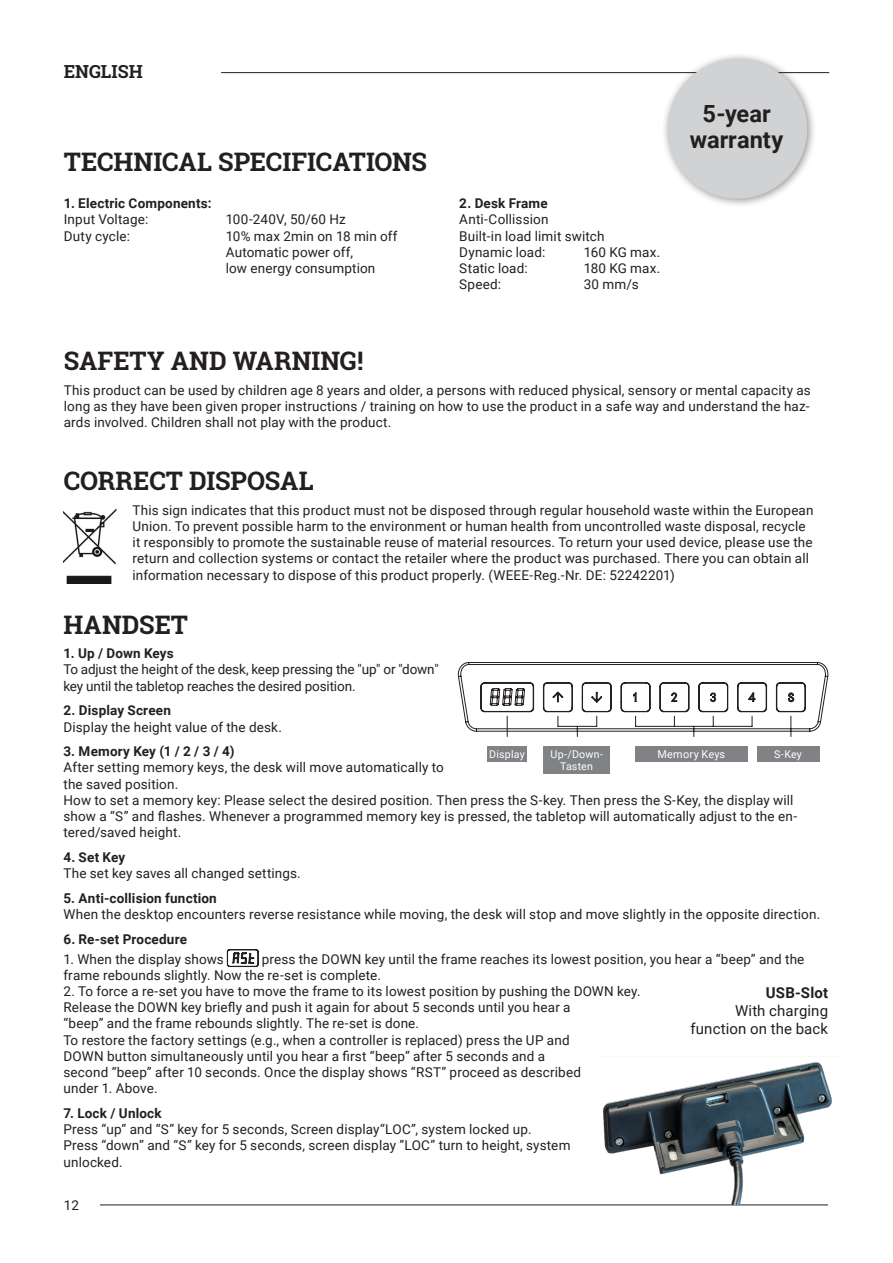
<style>
.page{position:relative;width:893px;height:1263px;background:#fff}
.page>*{position:absolute;margin:0;border:0;box-sizing:border-box;transform-origin:0 0}
.t1{font:700 25.5px "Roboto Slab";color:#231f20}
.t2{font:700 23.7px/26.1px "Roboto";color:#231f20;text-align:center}
.t3{font:700 18px "Roboto Slab";color:#231f20}
.t4{font:15px/18px "Roboto";letter-spacing:.005em;color:#231f20;text-align:right}
.t5{font:700 15px "Roboto";letter-spacing:.01em;color:#231f20}
.t6{font:13.5px/16.2px "Roboto";letter-spacing:.01em;color:#231f20}
.t7{font:700 13.5px "Roboto";letter-spacing:.015em;color:#231f20}
.t8{font:13.5px/16.2px "Roboto";letter-spacing:-.01em;color:#231f20}
.t9{font:10.95px "Roboto";letter-spacing:.02em;color:#fff}
.t10{font:10.65px "Roboto";letter-spacing:.015em;color:#fff}
</style>
<div class="page">
<hr style="left:100px;top:1204px;width:728px;height:1px;background:#231f20">
<hr style="left:221px;top:72px;width:608px;height:1px;background:#231f20">
<img style="left:597px;top:1062px;width:235px;height:143px">
<svg style="left:227px;top:949px;width:31px;height:18px"></svg>
<svg style="left:458px;top:662px;width:371px;height:75px"></svg>
<div style="left:487px;top:746px;width:40px;height:16px;background:#808285"></div>
<div style="left:757px;top:746px;width:62px;height:16px;background:#808285"></div>
<div style="left:635px;top:746px;width:113px;height:16px;background:#808285"></div>
<div style="left:543px;top:746px;width:67px;height:28px;background:#808285"></div>
<img style="left:64px;top:508px;width:53px;height:75px">
<div style="left:661px;top:52px;width:156px;height:156px;background:#231f20;opacity:.5"></div>
<div style="left:668px;top:59px;width:139px;height:140px;background:#d1d2d4;border-radius:50%"></div>
<h3 class="t3" style="left:64px;top:60px;width:80px">ENGLISH</h3>
<h1 class="t1" style="left:64px;top:145px;width:365px">TECHNICAL SPECIFICATIONS</h1>
<p class="t7" style="left:64px;top:194px;width:149px">1. Electric Components:</p>
<p class="t6" style="left:64px;top:211px;width:86px">Input Voltage:</p>
<p class="t6" style="left:226px;top:211px;width:122px">100-240V, 50/60 Hz</p>
<p class="t6" style="left:64px;top:227px;width:68px">Duty cycle:</p>
<p class="t6" style="left:226px;top:227px;width:173px">10% max 2min on 18 min off<br>Automatic power off,<br>low energy consumption</p>
<p class="t7" style="left:459px;top:194px;width:90px">2. Desk Frame</p>
<p class="t6" style="left:459px;top:211px;width:147px">Anti-Collission<br>Built-in load limit switch<br>Dynamic load:</p>
<p class="t6" style="left:584px;top:243px;width:78px">160 KG max.</p>
<p class="t6" style="left:459px;top:260px;width:70px">Static load:</p>
<p class="t6" style="left:584px;top:260px;width:78px">180 KG max.</p>
<p class="t6" style="left:459px;top:276px;width:43px">Speed:</p>
<p class="t6" style="left:584px;top:276px;width:56px">30 mm/s</p>
<h2 class="t2" style="left:690px;top:100px;width:95px">5-year warranty</h2>
<h1 class="t1" style="left:64px;top:344px;width:301px">SAFETY AND WARNING!</h1>
<p class="t6" style="left:64px;top:382px;width:748px;text-align:justify">This product can be used by children age 8 years and older, a persons with reduced physical, sensory or mental capacity as long as they have been given proper instructions / training on how to use the product in a safe way and understand the haz&shy;ards involved. Children shall not play with the product.</p>
<h1 class="t1" style="left:64px;top:463px;width:251px">CORRECT DISPOSAL</h1>
<p class="t6" style="left:133px;top:501px;width:682px">This sign indicates that this product must not be disposed through regular household waste within the European Union. To prevent possible harm to the environment or human health from uncontrolled waste disposal, recycle it responsibly to promote the sustainable reuse of material resources. To return your used device, please use the return and collection systems or contact the retailer where the product was purchased. There you can obtain all information necessary to dispose of this product properly. (WEEE-Reg.-Nr. DE: 52242201)</p>
<h1 class="t1" style="left:64px;top:607px;width:126px">HANDSET</h1>
<p class="t7" style="left:64px;top:644px;width:112px">1. Up / Down Keys</p>
<p class="t8" style="left:64px;top:661px;width:377px">To adjust the height of the desk, keep pressing the "up" or "down" key until the tabletop reaches the desired position.</p>
<p class="t7" style="left:64px;top:701px;width:109px">2. Display Screen</p>
<p class="t6" style="left:64px;top:718px;width:220px">Display the height value of the desk.</p>
<p class="t7" style="left:64px;top:742px;width:173px">3. Memory Key (1 / 2 / 3 / 4)</p>
<p class="t6" style="left:64px;top:759px;width:735px">After setting memory keys, the desk will move automatically to<br>the saved position.<br>How to set a memory key: Please select the desired position. Then press the S-key. Then press the S-Key, the display will show a “S” and flashes. Whenever a programmed memory key is pressed, the tabletop will automatically adjust to the en&shy;tered/saved height.</p>
<p class="t7" style="left:64px;top:848px;width:63px">4. Set Key</p>
<p class="t6" style="left:64px;top:865px;width:239px">The set key saves all changed settings.</p>
<p class="t7" style="left:64px;top:888px;width:155px">5. Anti-collision function</p>
<p class="t6" style="left:64px;top:906px;width:758px">When the desktop encounters reverse resistance while moving, the desk will stop and move slightly in the opposite direction.</p>
<p class="t7" style="left:64px;top:929px;width:125px">6. Re-set Procedure</p>
<p class="t6" style="left:64px;top:950px;width:162px">1. When the display shows</p>
<p class="t10" style="left:489px;top:747px;width:37px">Display</p>
<p class="t10" style="left:550px;top:746px;width:54px">Up-/Down-</p>
<p class="t9" style="left:657px;top:746px;width:69px">Memory Keys</p>
<p class="t10" style="left:774px;top:747px;width:29px">S-Key</p>
<p class="t10" style="left:560px;top:759px;width:34px">Tasten</p>
<p class="t6" style="left:64px;top:950px;width:742px;text-indent:198px">press the DOWN key until the frame reaches its lowest position, you hear a “beep” and the frame rebounds slightly. Now the re-set is complete.</p>
<p class="t6" style="left:64px;top:983px;width:579px">2. To force a re-set you have to move the frame to its lowest position by pushing the DOWN key.<br>Release the DOWN key briefly and push it again for about 5 seconds until you hear a<br>“beep” and the frame rebounds slightly. The re-set is done.<br>To restore the factory settings (e.g., when a controller is replaced) press the UP and<br>DOWN button simultaneously until you hear a first “beep” after 5 seconds and a<br>second “beep” after 10 seconds. Once the display shows “RST” proceed as described<br>under 1. Above.</p>
<p class="t7" style="left:64px;top:1104px;width:100px">7. Lock / Unlock</p>
<p class="t6" style="left:64px;top:1121px;width:508px">Press “up” and “S” key for 5 seconds, Screen display“LOC”, system locked up.<br>Press “down” and “S” key for 5 seconds, screen display ”LOC” turn to height, system unlocked.</p>
<p class="t5" style="left:766px;top:983px;width:64px">USB-Slot</p>
<p class="t4" style="left:691px;top:1001px;width:139px">With charging function on the back</p>
<p class="t6" style="left:64px;top:1196px;width:17px">12</p>
</div>
